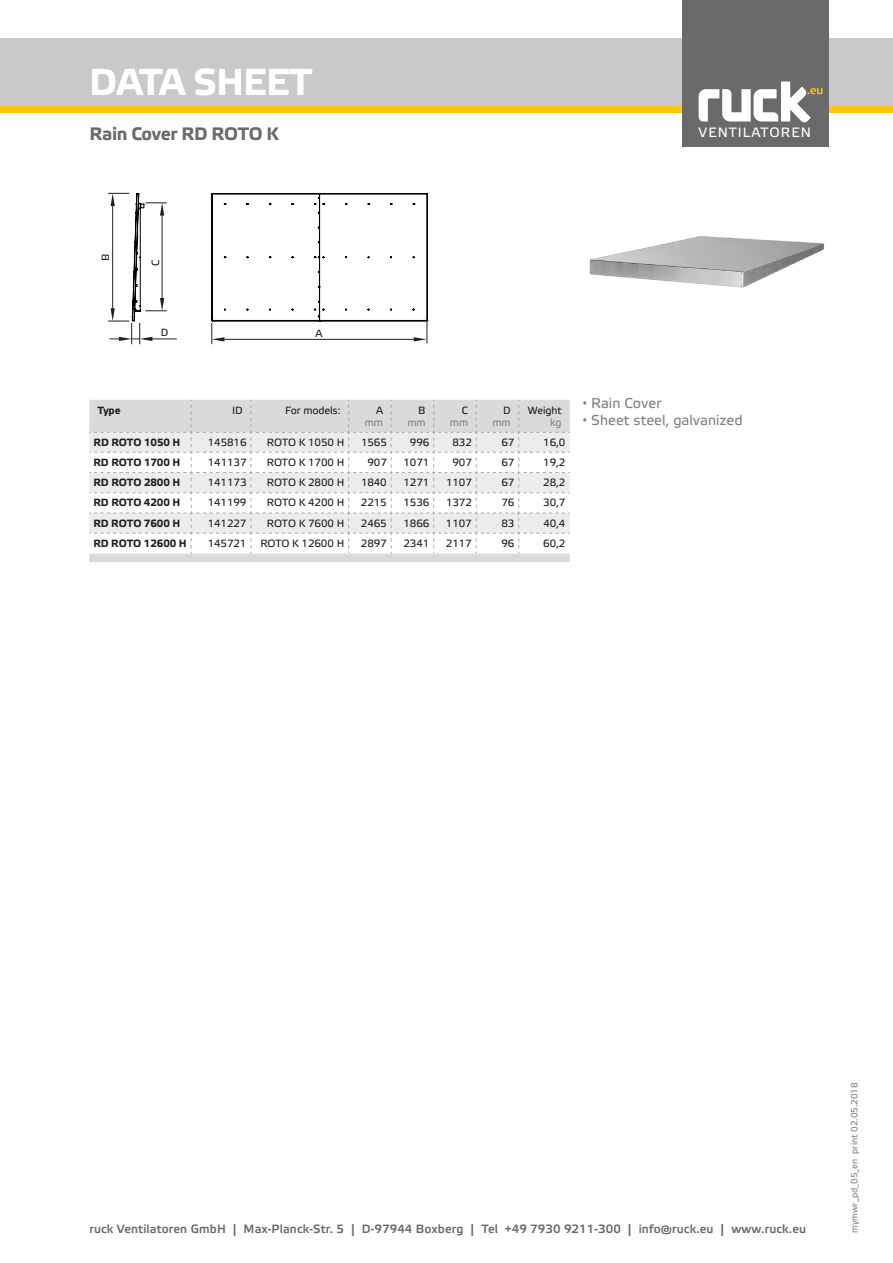
<style>
.page{position:relative;width:893px;height:1263px;background:#fff}
.page>*{position:absolute;margin:0;border:0;box-sizing:border-box;transform-origin:0 0}
.t1{font:700 37.5px "Etelka Text";letter-spacing:-.02em;color:#fff}
.t2{font:700 18px "Etelka Text";letter-spacing:-.02em;color:#6a6a6d}
.t3{font:14.25px "Etelka Text";color:#838387}
.t4{font:13.5px "Etelka Text";letter-spacing:.075em;color:#fff}
.t5{font:500 12px "Etelka";letter-spacing:.01em;color:#6a6a6d}
.t6{font:10.5px "Etelka Text";letter-spacing:-.01em;color:#231f20}
.t7{font:700 10.5px "Etelka Text";letter-spacing:-.01em;color:#231f20}
.t8{font:10.5px "Etelka Text";letter-spacing:-.01em;color:#838387}
.t9{font:9px "Etelka Text";color:#838387}
.s1{font-family:"Arial Narrow"}
</style>
<div class="page">
<div style="left:0;top:38px;width:893px;height:75px;background:#c9c9cb"></div>
<div style="left:0;top:106px;width:893px;height:7px;background:#fec70c"></div>
<div style="left:682px;top:0;width:147px;height:147px;background:#6a6a6d"></div>
<svg style="left:699px;top:81px;width:123px;height:42px"></svg>
<img style="left:589px;top:236px;width:236px;height:52px">
<svg style="left:89px;top:553px;width:481px;height:9px;background:#dbdcdd"></svg>
<svg style="left:89px;top:400px;width:481px;height:153px"></svg>
<svg style="left:211px;top:193px;width:217px;height:151px"></svg>
<hr style="left:225px;top:339px;width:189px;height:1px;background:#231f20">
<svg style="left:108px;top:193px;width:69px;height:151px"></svg>
<h1 class="t1" style="left:89px;top:60px;width:225px">DATA SHEET</h1>
<h2 class="t2" style="left:89px;top:123px;width:191px">Rain Cover RD ROTO K</h2>
<p class="t4" style="left:699px;top:125px;width:114px">VENTILATOREN</p>
<p class="t6" style="left:161px;top:326px;width:9px">D</p>
<p class="t6" style="left:316px;top:327px;width:9px">A</p>
<p class="t7" style="left:97px;top:404px;width:25px">Type</p>
<p class="t6" style="left:232px;top:404px;width:12px">ID</p>
<p class="t6" style="left:285px;top:404px;width:57px">For models:</p>
<p class="t6" style="left:376px;top:404px;width:9px">A</p>
<p class="t8" style="left:365px;top:416px;width:20px">mm</p>
<p class="t6" style="left:418px;top:404px;width:9px">B</p>
<p class="t8" style="left:407px;top:416px;width:20px">mm</p>
<p class="t6" style="left:462px;top:404px;width:8px">C</p>
<p class="t8" style="left:450px;top:416px;width:20px">mm</p>
<p class="t6" style="left:503px;top:404px;width:9px">D</p>
<p class="t8" style="left:492px;top:416px;width:20px">mm</p>
<p class="t6" style="left:528px;top:404px;width:35px">Weight</p>
<p class="t8" style="left:550px;top:416px;width:13px">kg</p>
<p class="t7" style="left:94px;top:436px;width:88px">RD ROTO 1050 H</p>
<p class="t6" style="left:208px;top:436px;width:40px">145816</p>
<p class="t6" style="left:267px;top:436px;width:79px">ROTO K 1050 H</p>
<p class="t6" style="left:361px;top:436px;width:27px">1565</p>
<p class="t6" style="left:410px;top:436px;width:21px">996</p>
<p class="t6" style="left:452px;top:436px;width:21px">832</p>
<p class="t6" style="left:501px;top:436px;width:14px">67</p>
<p class="t6" style="left:543px;top:436px;width:24px">16,0</p>
<p class="t7" style="left:93px;top:456px;width:88px">RD ROTO 1700 H</p>
<p class="t6" style="left:208px;top:456px;width:40px">141137</p>
<p class="t6" style="left:267px;top:456px;width:79px">ROTO K 1700 H</p>
<p class="t6" style="left:367px;top:456px;width:21px">907</p>
<p class="t6" style="left:403px;top:456px;width:27px">1071</p>
<p class="t6" style="left:452px;top:456px;width:21px">907</p>
<p class="t6" style="left:501px;top:456px;width:14px">67</p>
<p class="t6" style="left:543px;top:456px;width:24px">19,2</p>
<p class="t7" style="left:93px;top:476px;width:88px">RD ROTO 2800 H</p>
<p class="t6" style="left:208px;top:476px;width:40px">141173</p>
<p class="t6" style="left:267px;top:476px;width:79px">ROTO K 2800 H</p>
<p class="t6" style="left:361px;top:476px;width:27px">1840</p>
<p class="t6" style="left:403px;top:476px;width:27px">1271</p>
<p class="t6" style="left:446px;top:476px;width:27px">1107</p>
<p class="t6" style="left:501px;top:476px;width:14px">67</p>
<p class="t6" style="left:543px;top:476px;width:24px">28,2</p>
<p class="t7" style="left:93px;top:497px;width:88px">RD ROTO 4200 H</p>
<p class="t6" style="left:208px;top:497px;width:40px">141199</p>
<p class="t6" style="left:267px;top:497px;width:79px">ROTO K 4200 H</p>
<p class="t6" style="left:361px;top:497px;width:27px">2215</p>
<p class="t6" style="left:403px;top:497px;width:27px">1536</p>
<p class="t6" style="left:446px;top:497px;width:27px">1372</p>
<p class="t6" style="left:501px;top:497px;width:14px">76</p>
<p class="t6" style="left:543px;top:497px;width:24px">30,7</p>
<p class="t7" style="left:93px;top:517px;width:88px">RD ROTO 7600 H</p>
<p class="t6" style="left:208px;top:517px;width:40px">141227</p>
<p class="t6" style="left:267px;top:517px;width:79px">ROTO K 7600 H</p>
<p class="t6" style="left:361px;top:517px;width:27px">2465</p>
<p class="t6" style="left:403px;top:517px;width:27px">1866</p>
<p class="t6" style="left:446px;top:517px;width:27px">1107</p>
<p class="t6" style="left:501px;top:517px;width:14px">83</p>
<p class="t6" style="left:543px;top:517px;width:24px">40,4</p>
<p class="t7" style="left:93px;top:537px;width:95px">RD ROTO 12600 H</p>
<p class="t6" style="left:208px;top:537px;width:40px">145721</p>
<p class="t6" style="left:260px;top:537px;width:85px">ROTO K 12600 H</p>
<p class="t6" style="left:361px;top:537px;width:27px">2897</p>
<p class="t6" style="left:403px;top:537px;width:27px">2341</p>
<p class="t6" style="left:446px;top:537px;width:27px">2117</p>
<p class="t6" style="left:501px;top:537px;width:14px">96</p>
<p class="t6" style="left:543px;top:537px;width:24px">60,2</p>
<h3 class="t3" style="left:583px;top:395px;width:80px"><span class="s1">•</span> Rain Cover</h3>
<h3 class="t3" style="left:583px;top:412px;width:161px"><span class="s1">•</span> Sheet steel, galvanized</h3>
<p class="t5" style="left:89px;top:1222px;width:718px">ruck Ventilatoren GmbH | Max-Planck-Str. 5 | D-97944 Boxberg | Tel +49 7930 9211-300 | info@ruck.eu | www.ruck.eu</p>
<p class="t9" style="left:849px;top:1233px;width:152px;rotate:-90deg">mymwr_pd_05_en print 02.05.2018</p>
</div>
